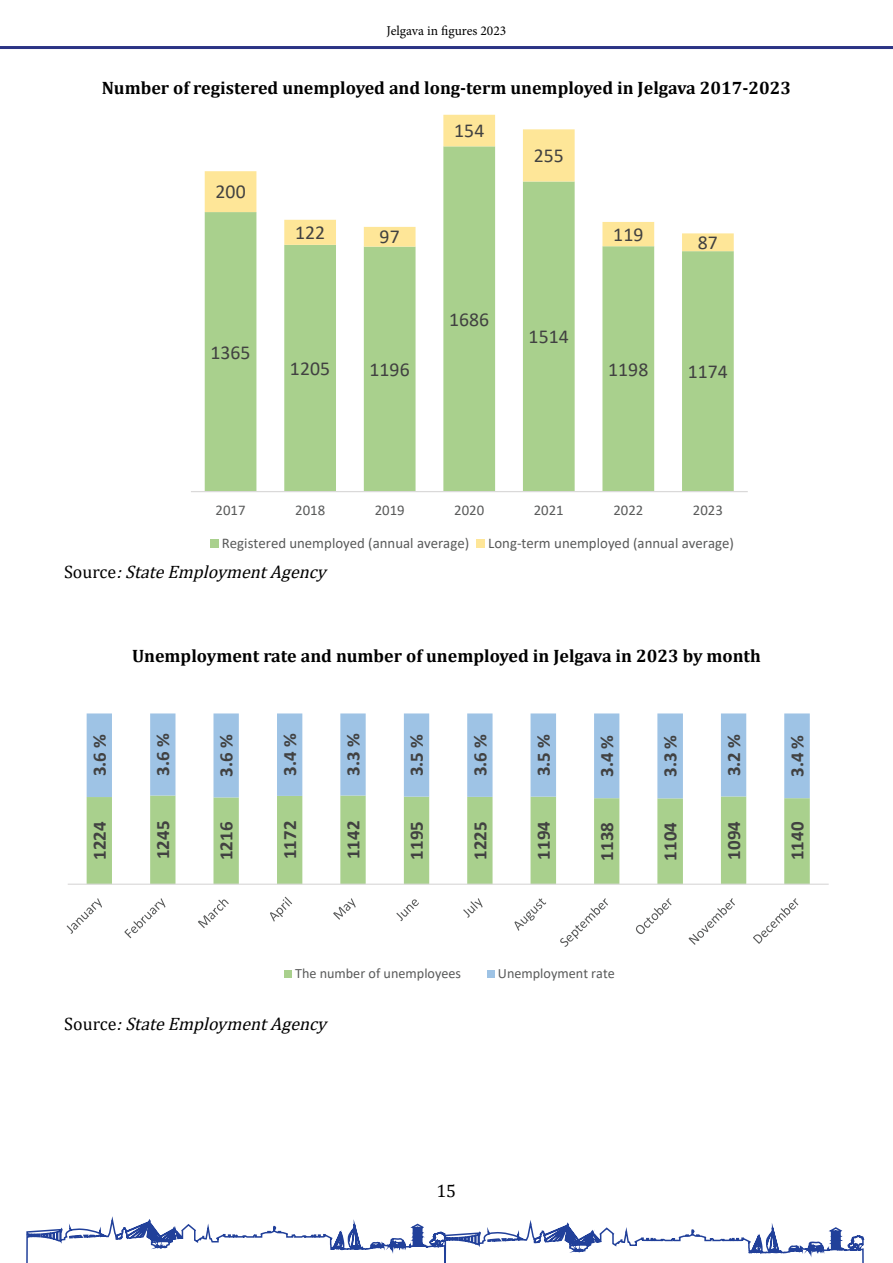
<style>
.page{position:relative;width:893px;height:1263px;background:#fff}
.page>*{position:absolute;margin:0;border:0;box-sizing:border-box;transform-origin:0 0}
.t1{font:19.8px "Calibri";letter-spacing:.005em;color:#414141}
.t2{font:700 18.9px "Calibri";letter-spacing:.005em;color:#414141}
.t3{font:700 18px "Cambria";color:#000}
.t4{font:italic 18px "Cambria";color:#000}
.t5{font:18px "Cambria";color:#000}
.t6{font:14.85px "Calibri";color:#595a5a}
.t7{font:14.25px "Calibri";color:#595a5a}
.t8{font:13.5px "Minion Pro";color:#000}
.s1{font-style:normal}
</style>
<div class="page">
<svg style="left:26px;top:1216px;width:839px;height:47px"></svg>
<hr style="left:0;top:46px;width:893px;height:3px;background:#2b3485">
<svg style="left:205px;top:251px;width:529px;height:240px;fill:#a9d08d"></svg>
<svg style="left:205px;top:115px;width:529px;height:136px"></svg>
<hr style="left:191px;top:491px;width:557px;height:1px;background:#dad9d9">
<div style="left:210px;top:540px;width:8px;height:8px;background:#a9d08d"></div>
<div style="left:477px;top:540px;width:8px;height:8px;background:#fee698"></div>
<svg style="left:87px;top:798px;width:723px;height:86px"></svg>
<svg style="left:87px;top:713px;width:723px;height:85px"></svg>
<hr style="left:68px;top:884px;width:761px;height:1px;background:#dad9d9">
<svg style="left:67px;top:898px;width:35px;height:36px"></svg>
<svg style="left:124px;top:898px;width:41px;height:40px"></svg>
<svg style="left:198px;top:899px;width:31px;height:29px"></svg>
<svg style="left:270px;top:897px;width:22px;height:25px"></svg>
<svg style="left:333px;top:898px;width:23px;height:22px"></svg>
<svg style="left:396px;top:899px;width:23px;height:22px"></svg>
<svg style="left:463px;top:898px;width:20px;height:20px"></svg>
<svg style="left:514px;top:898px;width:32px;height:33px"></svg>
<svg style="left:560px;top:898px;width:48px;height:49px"></svg>
<svg style="left:636px;top:898px;width:35px;height:36px"></svg>
<svg style="left:689px;top:898px;width:46px;height:47px"></svg>
<svg style="left:753px;top:898px;width:45px;height:46px"></svg>
<div style="left:284px;top:970px;width:8px;height:8px;background:#a9d08d"></div>
<div style="left:487px;top:970px;width:8px;height:8px;background:#9ec3e5"></div>
<p class="t8" style="left:387px;top:22px;width:121px">Jelgava in figures 2023</p>
<p class="t3" style="left:102px;top:75px;width:691px">Number of registered unemployed and long-term unemployed in Jelgava 2017-2023</p>
<p class="t1" style="left:216px;top:178px;width:32px">200</p>
<p class="t1" style="left:210px;top:338px;width:42px">1365</p>
<p class="t1" style="left:295px;top:219px;width:32px">122</p>
<p class="t1" style="left:380px;top:223px;width:22px">97</p>
<p class="t1" style="left:290px;top:355px;width:42px">1205</p>
<p class="t1" style="left:369px;top:355px;width:42px">1196</p>
<p class="t1" style="left:454px;top:117px;width:32px">154</p>
<p class="t1" style="left:449px;top:305px;width:42px">1686</p>
<p class="t1" style="left:534px;top:142px;width:32px">255</p>
<p class="t1" style="left:529px;top:323px;width:42px">1514</p>
<p class="t1" style="left:613px;top:220px;width:32px">119</p>
<p class="t1" style="left:698px;top:229px;width:22px">87</p>
<p class="t1" style="left:608px;top:355px;width:42px">1198</p>
<p class="t1" style="left:688px;top:358px;width:42px">1174</p>
<p class="t6" style="left:216px;top:500px;width:32px">2017</p>
<p class="t6" style="left:295px;top:500px;width:32px">2018</p>
<p class="t6" style="left:375px;top:500px;width:32px">2019</p>
<p class="t6" style="left:454px;top:500px;width:32px">2020</p>
<p class="t6" style="left:534px;top:500px;width:32px">2021</p>
<p class="t6" style="left:613px;top:500px;width:32px">2022</p>
<p class="t6" style="left:693px;top:500px;width:32px">2023</p>
<p class="t6" style="left:222px;top:532px;width:249px">Registered unemployed (annual average)</p>
<p class="t6" style="left:488px;top:532px;width:247px">Long-term unemployed (annual average)</p>
<p class="t4" style="left:64px;top:561px;width:287px"><span class="s1">S o u r c e</span> :StateEmploymentAgency</p>
<p class="t3" style="left:132px;top:643px;width:630px">Unemployment rate and number of unemployed in Jelgava in 2023 by month</p>
<p class="t2" style="left:86px;top:776px;width:44px;rotate:-90deg">3.6 %</p>
<p class="t2" style="left:150px;top:776px;width:44px;rotate:-90deg">3.6 %</p>
<p class="t2" style="left:213px;top:777px;width:44px;rotate:-90deg">3.6 %</p>
<p class="t2" style="left:276px;top:776px;width:44px;rotate:-90deg">3.4 %</p>
<p class="t2" style="left:340px;top:776px;width:44px;rotate:-90deg">3.3 %</p>
<p class="t2" style="left:403px;top:776px;width:44px;rotate:-90deg">3.5 %</p>
<p class="t2" style="left:467px;top:776px;width:44px;rotate:-90deg">3.6 %</p>
<p class="t2" style="left:530px;top:776px;width:44px;rotate:-90deg">3.5 %</p>
<p class="t2" style="left:594px;top:777px;width:44px;rotate:-90deg">3.4 %</p>
<p class="t2" style="left:657px;top:777px;width:44px;rotate:-90deg">3.3 %</p>
<p class="t2" style="left:720px;top:776px;width:44px;rotate:-90deg">3.2 %</p>
<p class="t2" style="left:784px;top:777px;width:44px;rotate:-90deg">3.4 %</p>
<p class="t2" style="left:86px;top:860px;width:40px;rotate:-90deg">1224</p>
<p class="t2" style="left:150px;top:859px;width:40px;rotate:-90deg">1245</p>
<p class="t2" style="left:213px;top:860px;width:40px;rotate:-90deg">1216</p>
<p class="t2" style="left:276px;top:859px;width:40px;rotate:-90deg">1172</p>
<p class="t2" style="left:340px;top:859px;width:40px;rotate:-90deg">1142</p>
<p class="t2" style="left:403px;top:860px;width:40px;rotate:-90deg">1195</p>
<p class="t2" style="left:467px;top:860px;width:40px;rotate:-90deg">1225</p>
<p class="t2" style="left:530px;top:860px;width:40px;rotate:-90deg">1194</p>
<p class="t2" style="left:594px;top:860px;width:40px;rotate:-90deg">1138</p>
<p class="t2" style="left:657px;top:860px;width:40px;rotate:-90deg">1104</p>
<p class="t2" style="left:720px;top:860px;width:40px;rotate:-90deg">1094</p>
<p class="t2" style="left:784px;top:860px;width:40px;rotate:-90deg">1140</p>
<p class="t7" style="left:295px;top:963px;width:167px">The number of unemployees</p>
<p class="t7" style="left:498px;top:963px;width:118px">Unemployment rate</p>
<p class="t4" style="left:64px;top:1013px;width:287px"><span class="s1">S o u r c e</span> :StateEmploymentAgency</p>
<p class="t5" style="left:436px;top:1180px;width:21px">15</p>
</div>
